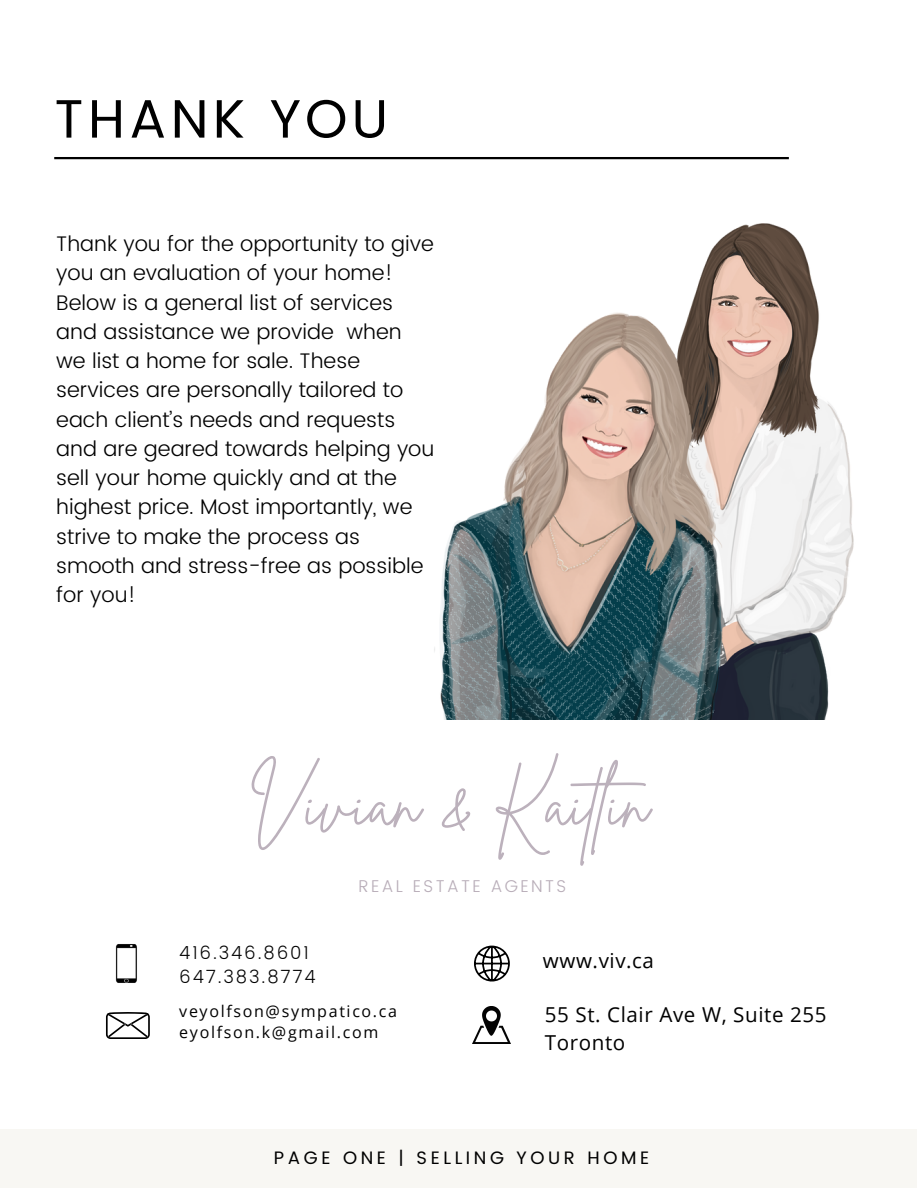
<style>
.page{position:relative;width:918px;height:1188px;background:#fff}
.page>*{position:absolute;margin:0;border:0;box-sizing:border-box;transform-origin:0 0}
.t1{font:67.35px "Brittany Signature";color:#bcb1bc}
.t2{font:54px "Poppins";letter-spacing:.08em;color:#000}
.t3{font:300 21.15px/29.2px "Poppins";color:#000}
.t4{font:20.55px/28.2px "Open Sans";letter-spacing:.03em;color:#000}
.t5{font:300 18px/24.8px "Poppins";letter-spacing:.105em;color:#000}
.t6{font:18px "Poppins";letter-spacing:.2em;color:#000}
.t7{font:300 17.1px "Poppins";letter-spacing:.14em;color:#b8adb8}
.t8{font:16.05px/21.3px "Open Sans";letter-spacing:.105em;color:#000}
</style>
<div class="page">
<hr style="left:54px;top:157px;width:735px;height:2px;background:#000">
<div style="left:0;top:1130px;width:916px;height:58px;background:#f8f7f3"></div>
<svg style="left:474px;top:946px;width:36px;height:36px"></svg>
<svg style="left:106px;top:1012px;width:44px;height:27px"></svg>
<img style="left:473px;top:1007px;width:38px;height:37px">
<img style="left:115px;top:944px;width:22px;height:39px">
<img style="left:403px;top:159px;width:451px;height:560px">
<h2 class="t2" style="left:54px;top:87px;width:335px">THANK YOU</h2>
<p class="t3" style="left:56px;top:229px;width:380px">Thank you for the opportunity to give you an evaluation of your home!<br>Below is a general list of services and assistance we provide when we list a home for sale. These services are personally tailored to each client’s needs and requests and are geared towards helping you sell your home quickly and at the highest price. Most importantly, we strive to make the process as smooth and stress-free as possible for you!</p>
<h1 class="t1" style="left:248px;top:760px;width:418px">Vivian &amp; Kaitlin</h1>
<p class="t5" style="left:179px;top:940px;width:138px">416.346.8601<br>647.383.8774</p>
<p class="t7" style="left:358px;top:877px;width:209px">REAL ESTATE AGENTS</p>
<p class="t4" style="left:543px;top:946px;width:113px">www.viv.ca</p>
<p class="t8" style="left:179px;top:1000px;width:219px">veyolfson@sympatico.ca eyolfson.k@gmail.com</p>
<p class="t4" style="left:545px;top:1000px;width:283px">55 St. Clair Ave W, Suite 255<br>Toronto</p>
<p class="t6" style="left:274px;top:1147px;width:377px">PAGE ONE | SELLING YOUR HOME</p>
</div>
